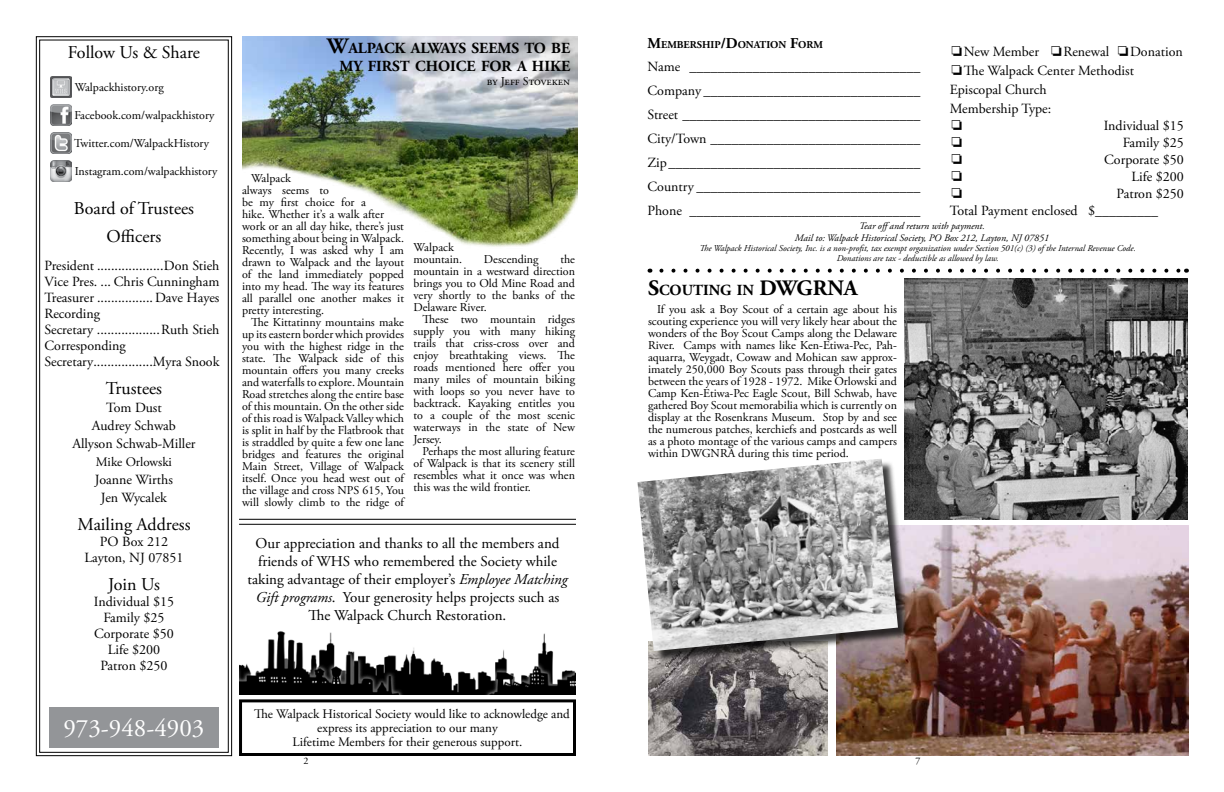
<style>
.page{position:relative;width:1224px;height:792px;background:#fff}
.page>*{position:absolute;margin:0;border:0;box-sizing:border-box;transform-origin:0 0}
.t1{font:25px "Adobe Garamond Pro";color:#fff}
.t2{font:18px/28px "Adobe Garamond Pro";letter-spacing:-.01em;color:#000;text-align:center}
.t3{font:700 15.4px/18px "Adobe Garamond Pro";color:#000;text-align:right}
.t4{font:15px/18px "Adobe Garamond Pro";letter-spacing:-.01em;color:#000;text-align:center}
.t5{font:14px/16px "Adobe Garamond Pro";color:#000;text-align:center}
.t6{font:14px/17px "Adobe Garamond Pro";letter-spacing:-.02em;color:#000}
.t7{font:14px "MS Gothic";color:#000}
.t8{font:13px "Adobe Garamond Pro";letter-spacing:-.02em;color:#000}
.t9{font:12px/12px "Adobe Garamond Pro";letter-spacing:-.005em;color:#000;text-align:justify}
.t10{font:700 10.5px "Adobe Garamond Pro";color:#000}
.t11{font:italic 10px/12px "Adobe Garamond Pro";color:#000;text-align:center}
.t12{font:10px "Adobe Garamond Pro";color:#000}
.t13{font:italic 9px/10.8px "Adobe Garamond Pro";color:#000;text-align:center}
.s1{font-size:22px}
.s2{font-style:italic}
.s3{font-size:15px}
.s4{font-family:"MS Gothic"}
</style>
<div class="page">
<img style="left:242px;top:36px;width:336px;height:211px">
<svg style="left:36px;top:36px;width:196px;height:720px"></svg>
<div style="left:39px;top:40px;width:190px;height:713px;border:1px solid #000"></div>
<div style="left:49px;top:707px;width:170px;height:41px;background:#939598"></div>
<svg style="left:661px;top:269px;width:519px;height:4px"></svg>
<div style="left:239px;top:699px;width:337px;height:57px;border:3px solid #000"></div>
<hr style="left:239px;top:519px;width:337px;height:1px;background:#000">
<hr style="left:239px;top:524px;width:337px;height:1px;background:#000">
<img style="left:904px;top:279px;width:284px;height:240px">
<img style="left:648px;top:663px;width:179px;height:93px">
<img style="left:836px;top:526px;width:352px;height:230px">
<div style="left:639px;top:460px;width:271px;height:203px;background:#000;opacity:.75"></div>
<img style="left:637px;top:459px;width:261px;height:192px">
<img style="left:240px;top:631px;width:336px;height:63px">
<h2 class="t2" style="left:68px;top:39px;width:134px">Follow Us &amp; Share</h2>
<p class="t9" style="left:75px;top:82px;width:91px">Walpackhistory.org</p>
<p class="t9" style="left:74px;top:110px;width:142px">Facebook.com/walpackhistory</p>
<p class="t9" style="left:74px;top:138px;width:136px">Twitter.com/WalpackHistory</p>
<p class="t9" style="left:75px;top:166px;width:144px">Instagram.com/walpackhistory</p>
<h2 class="t2" style="left:74px;top:195px;width:122px">Board of Trustees<br>Officers</h2>
<p class="t5" style="left:44px;top:258px;width:177px;text-align:left">President ...................Don Stieh<br>Vice Pres. ... Chris Cunningham<br>Treasurer ................Dave Hayes<br>Recording<br>Secretary ..................Ruth Stieh<br>Corresponding<br>Secretary.................Myra Snook</p>
<h2 class="t2" style="left:106px;top:375px;width:58px">Trustees</h2>
<p class="t5" style="left:72px;top:399px;width:125px;line-height:18px">Tom Dust<br>Audrey Schwab<br>Allyson Schwab-Miller</p>
<p class="t8" style="left:96px;top:454px;width:78px">Mike Orlowski</p>
<p class="t5" style="left:95px;top:471px;width:80px;line-height:18px">Joanne Wirths<br>Jen Wycalek</p>
<h2 class="t2" style="left:77px;top:511px;width:115px">Mailing Address</h2>
<p class="t5" style="left:84px;top:534px;width:101px">PO Box 212<br>Layton, NJ 07851</p>
<h2 class="t2" style="left:108px;top:571px;width:53px">Join Us</h2>
<p class="t5" style="left:94px;top:594px;width:82px">Individual $15<br>Family $25<br>Corporate $50<br>Life $200<br>Patron $250</p>
<h1 class="t1" style="left:63px;top:713px;width:143px">973-948-4903</h1>
<p class="t3" style="left:327px;top:39px;width:244px"><span class="s1">W</span>ALPACK ALWAYS SEEMS TO BE<br>MY FIRST CHOICE FOR A HIKE</p>
<p class="t9" style="left:487px;top:76px;width:85px">by Jeff Stoveken</p>
<p class="t9" style="left:242px;top:173px;width:164px;text-align:left;text-indent:9px">Walpack<br>always seems to<br>be my first choice for a<br>hike. Whether it’s a walk after work or an all day hike, there’s just something about being in Walpack.<br>Recently, I was asked why I am drawn to Walpack and the layout of the land immediately popped into my head. The way its features all parallel one another makes it pretty interesting.</p>
<p class="t9" style="left:242px;top:317px;width:165px;text-indent:9px">The Kittatinny mountains make up its eastern border which provides you with the highest ridge in the state. The Walpack side of this mountain offers you many creeks and waterfalls to explore. Mountain Road stretches along the entire base of this mountain. On the other side of this road is Walpack Valley which is split in half by the Flatbrook that is straddled by quite a few one lane bridges and features the original Main Street, Village of Walpack itself. Once you head west out of the village and cross NPS 615, You will slowly climb to the ridge of</p>
<p class="t9" style="left:414px;top:242px;width:50px">Walpack mountain.</p>
<p class="t9" style="left:414px;top:254px;width:163px;text-indent:147px">the mountain in a westward direction brings you to Old Mine Road and very shortly to the banks of the Delaware River.</p>
<p class="t9" style="left:414px;top:314px;width:163px;text-indent:9px">These two mountain ridges supply you with many hiking trails that criss-cross over and enjoy breathtaking views. The roads mentioned here offer you many miles of mountain biking with loops so you never have to backtrack. Kayaking entitles you to a couple of the most scenic waterways in the state of New Jersey.</p>
<p class="t9" style="left:414px;top:446px;width:163px;text-indent:9px">Perhaps the most alluring feature of Walpack is that its scenery still resembles what it once was when this was the wild frontier.</p>
<p class="t9" style="left:484px;top:254px;width:56px">Descending</p>
<p class="t4" style="left:247px;top:534px;width:322px">Our appreciation and thanks to all the members and friends of WHS who remembered the Society while taking advantage of their employer’s <span class="s2">Employee Matching Gift programs</span>. Your generosity helps projects such as The Walpack Church Restoration.</p>
<p class="t8" style="left:254px;top:706px;width:317px">The Walpack Historical Society would like to acknowledge and</p>
<p class="t8" style="left:317px;top:720px;width:182px">express its appreciation to our many</p>
<p class="t8" style="left:293px;top:734px;width:231px">Lifetime Members for their generous support.</p>
<p class="t10" style="left:648px;top:38px;width:177px"><span class="s3">M</span>EMBERSHIP<span class="s3">/D</span>ONATION <span class="s3">F</span>ORM</p>
<p class="t5" style="left:648px;top:55px;width:274px;line-height:24px;text-align:justify">Name _________________________________ Company _______________________________ Street __________________________________ City/Town ______________________________ Zip____________________________________ Country ________________________________ Phone _________________________________</p>
<p class="t5" style="left:950px;top:43px;width:234px;line-height:19px;text-align:left"><span class="s4">❏</span>New Member <span class="s4">❏</span>Renewal <span class="s4">❏</span>Donation <span class="s4">❏</span>The Walpack Center Methodist<br>Episcopal Church</p>
<p class="t5" style="left:950px;top:101px;width:103px">Membership Type:</p>
<p class="t7" style="left:950px;top:118px;width:15px">❏</p>
<p class="t5" style="left:1104px;top:118px;width:82px">Individual $15</p>
<p class="t7" style="left:950px;top:135px;width:15px">❏</p>
<p class="t5" style="left:1123px;top:135px;width:63px">Family $25</p>
<p class="t7" style="left:950px;top:152px;width:15px">❏</p>
<p class="t5" style="left:1104px;top:152px;width:81px">Corporate $50</p>
<p class="t7" style="left:950px;top:169px;width:15px">❏</p>
<p class="t5" style="left:1131px;top:169px;width:54px">Life $200</p>
<p class="t7" style="left:950px;top:186px;width:15px">❏</p>
<p class="t6" style="left:950px;top:185px;width:235px;text-indent:167px">Patron $250<br>Total Payment enclosed $_________</p>
<p class="t11" style="left:795px;top:220px;width:256px">Tear offand return with payment.<br>Mail to: Walpack Historical Society, PO Box 212, Layton, NJ 07851</p>
<p class="t13" style="left:700px;top:243px;width:438px">The Walpack Historical Society, Inc. is a non-profit, tax exempt organization under Section 501(c) (3) of the Internal Revenue Code.<br>Donations are tax - deductible as allowed by law.</p>
<p class="t3" style="left:648px;top:281px;width:146px"><span class="s1">S</span>COUTING IN <span class="s1">DWGRNA</span></p>
<p class="t9" style="left:648px;top:304px;width:251px;text-indent:9px">If you ask a Boy Scout of a certain age about his scouting experience you will very likely hear about the wonders of the Boy Scout Camps along the Delaware River. Camps with names like Ken-Etiwa-Pec, Pah&shy;aquarra, Weygadt, Cowaw and Mohican saw approx&shy;imately 250,000 Boy Scouts pass through their gates between the years of 1928 - 1972. Mike Orlowski and Camp Ken-Etiwa-Pec Eagle Scout, Bill Schwab, have gathered Boy Scout memorabilia which is currently on display at the Rosenkrans Museum. Stop by and see the numerous patches, kerchiefs and postcards as well as a photo montage of the various camps and campers within DWGNRA during this time period.</p>
<p class="t12" style="left:304px;top:755px;width:6px">2</p>
<p class="t12" style="left:916px;top:755px;width:6px">7</p>
</div>
